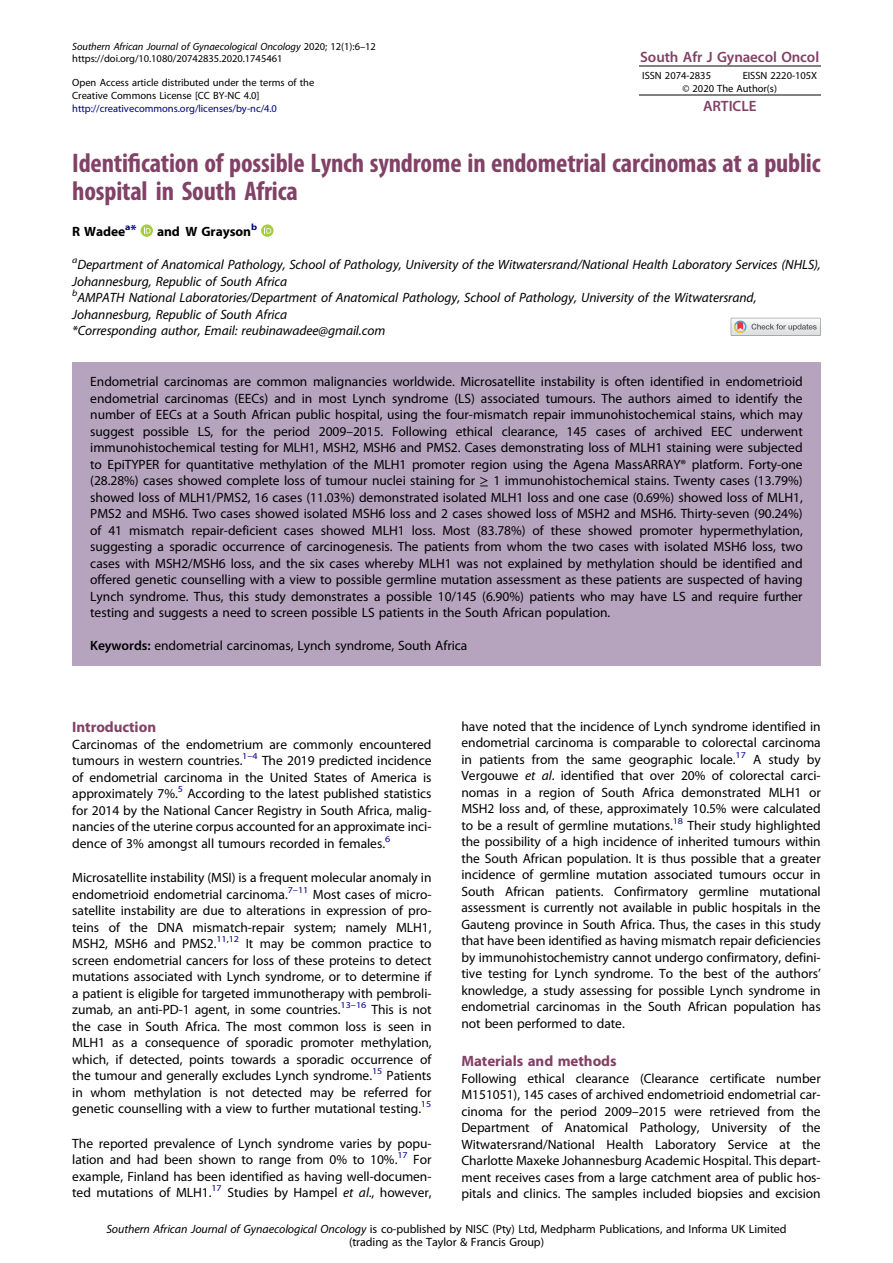
<style>
.page{position:relative;width:893px;height:1263px;background:#fff}
.page>*{position:absolute;margin:0;border:0;box-sizing:border-box;transform-origin:0 0}
.t1{font:27px/28.5px "Adv OT919 a 0533.B";color:#824166}
.t2{font:15px "Adv OT3 b 30 f 6 db.B";color:#824166}
.t3{font:15px "Adv O Tce 3 d 9 a 73";color:#824166}
.t4{font:13.5px/16.5px "Adv OT46 dcae 81";color:#000;text-align:justify}
.t5{font:13.5px/16.5px "Adv OT65 f 8 a 23 b.I";color:#000}
.t6{font:13.5px "Adv OT3 b 30 f 6 db.B";color:#000}
.t7{font:12px/13.5px "Adv OT46 dcae 81";color:#000;text-align:center}
.t8{font:10.5px/12.8px "Adv OT46 dcae 81";color:#000}
.t9{font:10.5px "Adv OT65 f 8 a 23 b.I";color:#000}
.t10{font:10.5px "Adv OT46 dcae 81";color:#000084}
.s1{font-family:"Adv OT46 dcae 81"}
.s2{font-family:"Adv OT919 a 0533.B+fb"}
.s3{color:#000084}
.s4{font-style:inherit}
.s5{font-family:"Adv OT8608 a 8 d 1"}
.s6{font-family:"Adv O Tce 3 d 9 a 73"}
.s7{font-family:"Adv OT65 f 8 a 23 b.I"}
</style>
<div class="page">
<div style="left:72px;top:362px;width:749px;height:303px;background:#b6a4bf"></div>
<svg style="left:141px;top:224px;width:12px;height:13px"></svg>
<svg style="left:144px;top:227px;width:7px;height:6px"></svg>
<svg style="left:261px;top:224px;width:12px;height:13px"></svg>
<svg style="left:264px;top:227px;width:7px;height:6px"></svg>
<svg style="left:731px;top:318px;width:90px;height:18px"></svg>
<hr style="left:639px;top:65px;width:182px;height:2px;background:#818181">
<hr style="left:639px;top:94px;width:181px;height:2px;background:#818181">
<p class="t9" style="left:72px;top:41px;width:305px">Southern African Journal of Gynaecological Oncology <span class="s1">2020; 12(1):6</span><span class="s1">–</span><span class="s1">12</span></p>
<p class="t8" style="left:72px;top:53px;width:212px">https://doi.org/10.1080/20742835.2020.1745461</p>
<p class="t8" style="left:72px;top:77px;width:243px">Open Access article distributed under the terms of the<br>Creative Commons License [CC BY-NC 4.0]</p>
<p class="t10" style="left:72px;top:103px;width:206px">http://creativecommons.org/licenses/by-nc/4.0</p>
<p class="t3" style="left:640px;top:49px;width:180px">South Afr J Gynaecol Oncol</p>
<p class="t8" style="left:642px;top:69px;width:70px">ISSN 2074-2835</p>
<p class="t8" style="left:682px;top:69px;width:136px;text-indent:60px">EISSN 2220-105X © 2020 The Author(s)</p>
<p class="t3" style="left:703px;top:98px;width:55px">ARTICLE</p>
<h1 class="t1" style="left:72px;top:149px;width:750px">Identi<span class="s2">fi</span>cation of possible Lynch syndrome in endometrial carcinomas at a public hospital in South Africa</h1>
<p class="t6" style="left:72px;top:224px;width:66px">R Wadee<sup>a</sup><span class="s3">*</span></p>
<p class="t6" style="left:157px;top:224px;width:102px">and W Grayson<sup>b</sup></p>
<p class="t5" style="left:72px;top:257px;width:750px"><sup>a</sup>Department of Anatomical Pathology, School of Pathology, University of the Witwatersrand/National Health Laboratory Services (NHLS), Johannesburg, Republic of South Africa<br><sup>b</sup>AMPATH National Laboratories/Department of Anatomical Pathology, School of Pathology, University of the Witwatersrand, Johannesburg, Republic of South Africa<br>*Corresponding author, Email: reubinawadee@gmail.com</p>
<p class="t4" style="left:90px;top:374px;width:714px">Endometrial carcinomas are common malignancies worldwide. Microsatellite instability is often identified in endometrioid endometrial carcinomas (EECs) and in most Lynch syndrome (LS) associated tumours. The authors aimed to identify the number of EECs at a South African public hospital, using the four-mismatch repair immunohistochemical stains, which may suggest possible LS, for the period 2009<span class="s4">–</span>2015. Following ethical clearance, 145 cases of archived EEC underwent immunohistochemical testing for MLH1, MSH2, MSH6 and PMS2. Cases demonstrating loss of MLH1 staining were subjected to EpiTYPER for quantitative methylation of the MLH1 promoter region using the Agena MassARRAY® platform. Forty-one (28.28%) cases showed complete loss of tumour nuclei staining for <span class="s5">≥</span> 1 immunohistochemical stains. Twenty cases (13.79%) showed loss of MLH1/PMS2, 16 cases (11.03%) demonstrated isolated MLH1 loss and one case (0.69%) showed loss of MLH1, PMS2 and MSH6. Two cases showed isolated MSH6 loss and 2 cases showed loss of MSH2 and MSH6. Thirty-seven (90.24%) of 41 mismatch repair-deficient cases showed MLH1 loss. Most (83.78%) of these showed promoter hypermethylation, suggesting a sporadic occurrence of carcinogenesis. The patients from whom the two cases with isolated MSH6 loss, two cases with MSH2/MSH6 loss, and the six cases whereby MLH1 was not explained by methylation should be identified and offered genetic counselling with a view to possible germline mutation assessment as these patients are suspected of having Lynch syndrome. Thus, this study demonstrates a possible 10/145 (6.90%) patients who may have LS and require further testing and suggests a need to screen possible LS patients in the South African population.</p>
<p class="t4" style="left:90px;top:638px;width:378px"><span class="s6">Keywords:</span> endometrial carcinomas, Lynch syndrome, South Africa</p>
<p class="t2" style="left:72px;top:719px;width:85px">Introduction</p>
<p class="t4" style="left:72px;top:736px;width:361px">Carcinomas of the endometrium are commonly encountered tumours in western countries.<sup>1</sup><sup>–</sup><sup>4</sup> The 2019 predicted incidence of endometrial carcinoma in the United States of America is approximately 7%.<sup>5</sup> According to the latest published statistics for 2014 by the National Cancer Registry in South Africa, malig&shy;nancies of the uterine corpus accounted for an approximate inci&shy;dence of 3% amongst all tumours recorded in females.<sup>6</sup></p>
<p class="t4" style="left:72px;top:870px;width:361px">Microsatellite instability (MSI) is a frequent molecular anomaly in endometrioid endometrial carcinoma.<sup>7</sup><sup>–</sup><sup>11</sup> Most cases of micro&shy;satellite instability are due to alterations in expression of pro&shy;teins of the DNA mismatch-repair system; namely MLH1, MSH2, MSH6 and PMS2.<sup>11</sup><sup>,</sup><sup>12</sup> It may be common practice to screen endometrial cancers for loss of these proteins to detect mutations associated with Lynch syndrome, or to determine if a patient is eligible for targeted immunotherapy with pembroli&shy;zumab, an anti-PD-1 agent, in some countries.<sup>13</sup><sup>–</sup><sup>16</sup> This is not the case in South Africa. The most common loss is seen in MLH1 as a consequence of sporadic promoter methylation, which, if detected, points towards a sporadic occurrence of the tumour and generally excludes Lynch syndrome.<sup>15</sup> Patients in whom methylation is not detected may be referred for genetic counselling with a view to further mutational testing.<sup>15</sup></p>
<p class="t4" style="left:72px;top:1135px;width:361px">The reported prevalence of Lynch syndrome varies by popu&shy;lation and had been shown to range from 0% to 10%.<sup>17</sup> For example, Finland has been identified as having well-documen&shy;ted mutations of MLH1.<sup>17</sup> Studies by Hampel <span class="s7">et al</span>., however,</p>
<p class="t4" style="left:461px;top:718px;width:361px">have noted that the incidence of Lynch syndrome identified in endometrial carcinoma is comparable to colorectal carcinoma in patients from the same geographic locale.<sup>17</sup> A study by Vergouwe <span class="s7">et al</span>. identified that over 20% of colorectal carci&shy;nomas in a region of South Africa demonstrated MLH1 or MSH2 loss and, of these, approximately 10.5% were calculated to be a result of germline mutations.<sup>18</sup> Their study highlighted the possibility of a high incidence of inherited tumours within the South African population. It is thus possible that a greater incidence of germline mutation associated tumours occur in South African patients. Confirmatory germline mutational assessment is currently not available in public hospitals in the Gauteng province in South Africa. Thus, the cases in this study that have been identified as having mismatch repair deficiencies by immunohistochemistry cannot undergo confirmatory, defini&shy;tive testing for Lynch syndrome. To the best of the authors<span class="s4">’ </span>knowledge, a study assessing for possible Lynch syndrome in endometrial carcinomas in the South African population has not been performed to date.</p>
<p class="t2" style="left:461px;top:1052px;width:157px">Materials and methods</p>
<p class="t4" style="left:461px;top:1070px;width:361px">Following ethical clearance (Clearance certificate number M151051), 145 cases of archived endometrioid endometrial car&shy;cinoma for the period 2009<span class="s4">–</span>2015 were retrieved from the Department of Anatomical Pathology, University of the Witwatersrand/National Health Laboratory Service at the Charlotte Maxeke Johannesburg Academic Hospital. This depart&shy;ment receives cases from a large catchment area of public hos&shy;pitals and clinics. The samples included biopsies and excision</p>
<p class="t7" style="left:106px;top:1222px;width:682px"><span class="s7">Southern African Journal of Gynaecological Oncology</span> is co-published by NISC (Pty) Ltd, Medpharm Publications, and Informa UK Limited (trading as the Taylor &amp; Francis Group)</p>
</div>
